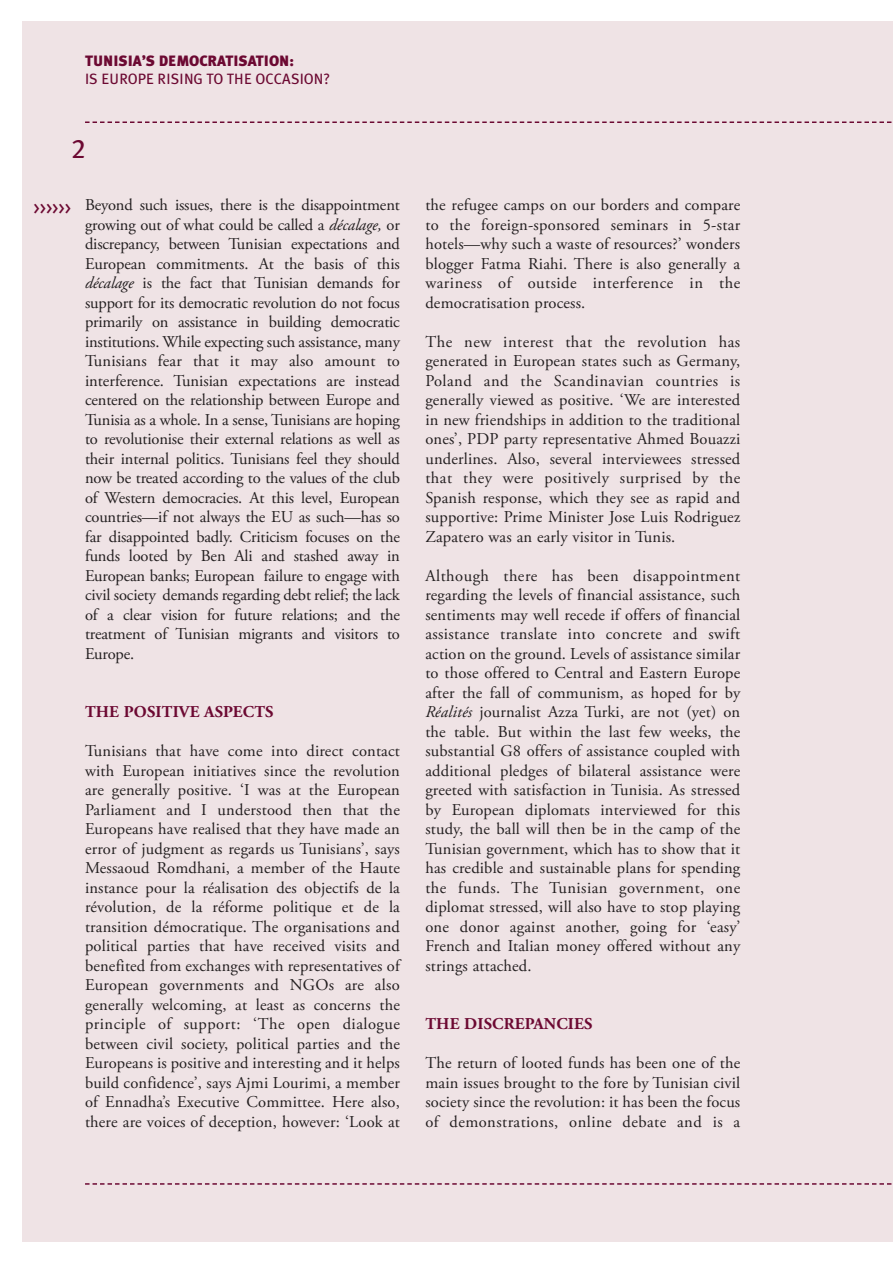
<style>
.page{position:relative;width:893px;height:1263px;background:#fff}
.page>*{position:absolute;margin:0;border:0;box-sizing:border-box;transform-origin:0 0}
.t1{font:27px "Meta Plus Book Caps";color:#6c0932}
.t2{font:18px "Meta Plus Book Caps";color:#6c0932}
.t3{font:16.5px/19.5px "Adobe Garamond Pro";letter-spacing:.01em;color:#231f20;text-align:justify}
.t4{font:700 16.5px "Adobe Garamond Pro";letter-spacing:.01em;color:#6c0932}
.t5{font:15px "Meta Plus";letter-spacing:.005em;color:#6c0932}
.t6{font:900 15px "Meta Plus";color:#6c0932}
.s1{font-style:italic}
</style>
<div class="page">
<div style="left:22px;top:22px;width:871px;height:1220px;background:#efe3e5"></div>
<svg style="left:85px;top:121px;width:807px;height:2px"></svg>
<svg style="left:85px;top:1183px;width:807px;height:2px"></svg>
<p class="t6" style="left:85px;top:52px;width:211px">TUNISIA’S DEMOCRATISATION:</p>
<p class="t5" style="left:85px;top:70px;width:247px">IS EUROPE RISING TO THE OCCASION?</p>
<h1 class="t1" style="left:71px;top:133px;width:16px">2</h1>
<p class="t2" style="left:34px;top:197px;width:39px">&gt;&gt;&gt;&gt;&gt;&gt;</p>
<p class="t3" style="left:85px;top:196px;width:316px">Beyond such issues, there is the disappointment growing out of what could be called a <span class="s1">décalage,</span> or discrepancy, between Tunisian expectations and European commitments. At the basis of this <span class="s1">décalage</span> is the fact that Tunisian demands for support for its democratic revolution do not focus primarily on assistance in building democratic institutions. While expecting such assistance, many Tunisians fear that it may also amount to interference. Tunisian expectations are instead centered on the relationship between Europe and Tunisia as a whole. In a sense, Tunisians are hoping to revolutionise their external relations as well as their internal politics. Tunisians feel they should now be treated according to the values of the club of Western democracies. At this level, European countries—if not always the EU as such—has so far disappointed badly. Criticism focuses on the funds looted by Ben Ali and stashed away in European banks; European failure to engage with civil society demands regarding debt relief; the lack of a clear vision for future relations; and the treatment of Tunisian migrants and visitors to Europe.</p>
<p class="t4" style="left:85px;top:705px;width:190px">THE POSITIVE ASPECTS</p>
<p class="t3" style="left:85px;top:742px;width:316px">Tunisians that have come into direct contact with European initiatives since the revolution are generally positive. ‘I was at the European Parliament and I understood then that the Europeans have realised that they have made an error of judgment as regards us Tunisians’, says Messaoud Romdhani, a member of the Haute instance pour la réalisation des objectifs de la révolution, de la réforme politique et de la transition démocratique. The organisations and political parties that have received visits and benefited from exchanges with representatives of European governments and NGOs are also generally welcoming, at least as concerns the principle of support: ‘The open dialogue between civil society, political parties and the Europeans is positive and interesting and it helps build confidence’, says Ajmi Lourimi, a member of Ennadha’s Executive Committee. Here also, there are voices of deception, however: ‘Look at</p>
<p class="t3" style="left:425px;top:196px;width:316px">the refugee camps on our borders and compare to the foreign-sponsored seminars in 5-star hotels—why such a waste of resources?’ wonders blogger Fatma Riahi. There is also generally a wariness of outside interference in the democratisation process.</p>
<p class="t3" style="left:425px;top:333px;width:316px">The new interest that the revolution has generated in European states such as Germany, Poland and the Scandinavian countries is generally viewed as positive. ‘We are interested in new friendships in addition to the traditional ones’, PDP party representative Ahmed Bouazzi underlines. Also, several interviewees stressed that they were positively surprised by the Spanish response, which they see as rapid and supportive: Prime Minister Jose Luis Rodriguez Zapatero was an early visitor in Tunis.</p>
<p class="t3" style="left:425px;top:567px;width:316px">Although there has been disappointment regarding the levels of financial assistance, such sentiments may well recede if offers of financial assistance translate into concrete and swift action on the ground. Levels of assistance similar to those offered to Central and Eastern Europe after the fall of communism, as hoped for by <span class="s1">Réalités</span> journalist Azza Turki, are not (yet) on the table. But within the last few weeks, the substantial G8 offers of assistance coupled with additional pledges of bilateral assistance were greeted with satisfaction in Tunisia. As stressed by European diplomats interviewed for this study, the ball will then be in the camp of the Tunisian government, which has to show that it has credible and sustainable plans for spending the funds. The Tunisian government, one diplomat stressed, will also have to stop playing one donor against another, going for ‘easy’ French and Italian money offered without any strings attached.</p>
<p class="t4" style="left:425px;top:1017px;width:169px">THE DISCREPANCIES</p>
<p class="t3" style="left:425px;top:1054px;width:316px">The return of looted funds has been one of the main issues brought to the fore by Tunisian civil society since the revolution: it has been the focus of demonstrations, online debate and is a</p>
</div>
